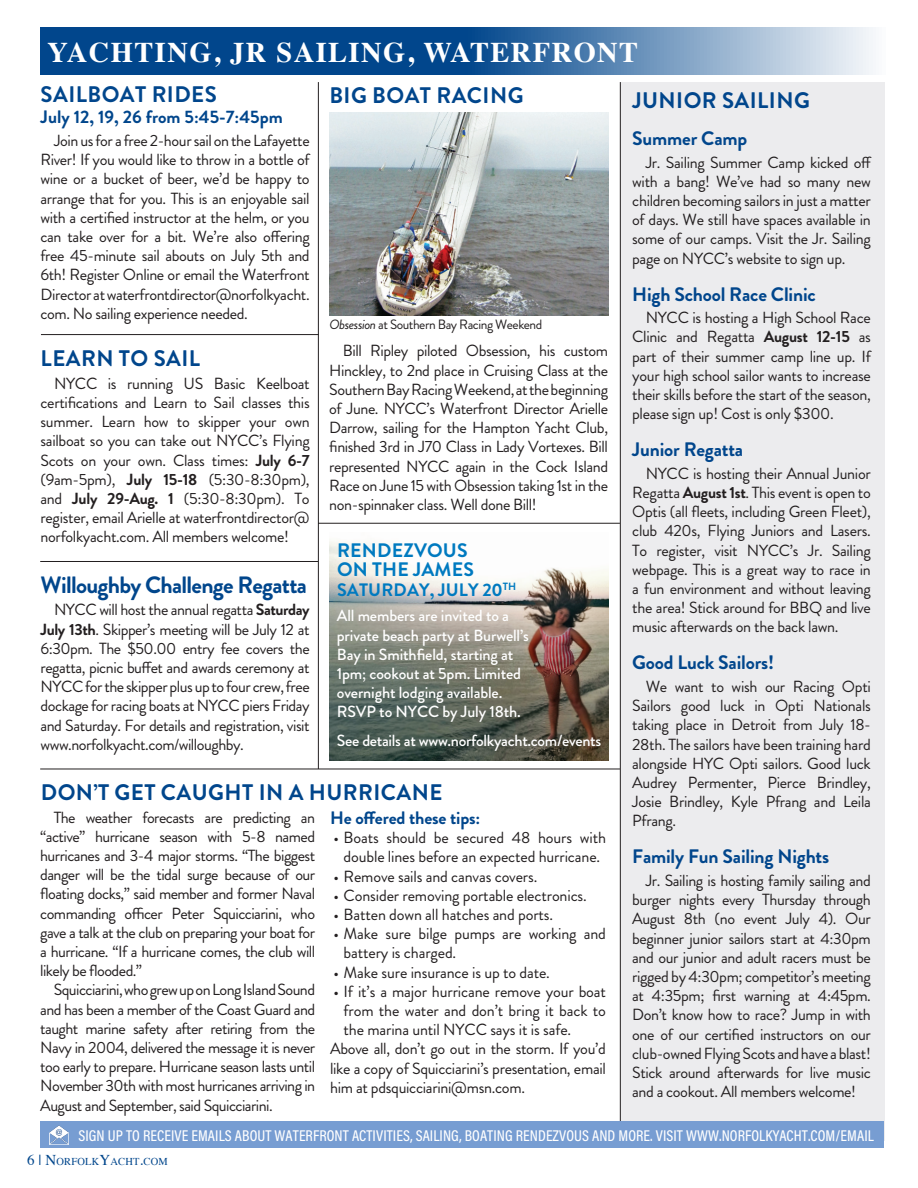
<style>
.page{position:relative;width:918px;height:1188px;background:#fff}
.page>*{position:absolute;margin:0;border:0;box-sizing:border-box;transform-origin:0 0}
.t1{font:700 28.5px "Times";letter-spacing:.05em;color:#fff}
.Sub_Header{font:700 23.7px "Brandon Grotesque";letter-spacing:-.03em;color:#01468c}
.Sub_Header-2{font:700 22.5px "Brandon Grotesque";letter-spacing:.02em;color:#01468c}
.Sub_Header-3{font:700 19.5px "Brandon Grotesque";letter-spacing:-.01em;color:#01468c}
.BODY_TEXT{font:700 19.5px "Brandon Grotesque";letter-spacing:.01em;color:#007ac0}
.Sub_Header-4{font:700 18px "Brandon Grotesque";color:#01468c}
.BODY_TEXT-2{font:700 18px "Brandon Grotesque";letter-spacing:-.01em;color:#01468c}
.BODY_TEXT-3{font:700 18px "Brandon Grotesque";letter-spacing:.01em;color:#007ac0}
.BODY_TEXT-4{font:16.2px/19.2px "Brandon Grotesque";letter-spacing:-.02em;color:#231f20;text-align:justify}
.BODY_TEXT-5{font:500 16.2px/19.2px "Brandon Grotesque";letter-spacing:-.01em;color:#fff}
.BODY_TEXT-6{font:500 15.75px "Acumin Pro Cond";letter-spacing:.005em;color:#fff}
.BODY_TEXT-7{font:13.5px "Brandon Grotesque";letter-spacing:-.035em;color:#231f20}
.t2{font:10.5px "Times";letter-spacing:.015em;color:#01468c}
.s1{font-weight:700}
.s2{font-style:italic}
.s3{font-size:15.75px}
.s4{font-size:15px}
</style>
<div class="page">
<img style="left:330px;top:541px;width:278px;height:219px">
<div style="left:620px;top:82px;width:264px;height:1059px;background:#ececee"></div>
<svg style="left:40px;top:27px;width:833px;height:48px;background:#3c71a6"></svg>
<hr style="left:318px;top:82px;width:1px;height:687px;background:#231f20">
<img style="left:330px;top:112px;width:278px;height:204px">
<hr style="left:40px;top:769px;width:580px;height:1px;background:#231f20">
<hr style="left:620px;top:82px;width:1px;height:1059px;background:#231f20">
<hr style="left:40px;top:561px;width:278px;height:1px;background:#231f20">
<hr style="left:41px;top:334px;width:278px;height:1px;background:#231f20">
<hr style="left:318px;top:523px;width:302px;height:1px;background:#231f20">
<div style="left:41px;top:1121px;width:843px;height:27px;background:#779dd2"></div>
<img style="left:50px;top:1125px;width:19px;height:20px">
<p class="t1" style="left:48px;top:25px;width:592px">YACHTING, JR SAILING, WATERFRONT</p>
<p class="Sub_Header-2" style="left:41px;top:78px;width:178px">SAILBOAT RIDES</p>
<p class="Sub_Header-4" style="left:40px;top:105px;width:244px">July 12, 19, 26 from 5:45-7:45pm</p>
<p class="BODY_TEXT-4" style="left:40px;top:131px;width:271px;text-indent:14px">Join us for a free 2-hour sail on the Lafayette River! If you would like to throw in a bottle of wine or a bucket of beer, we’d be happy to arrange that for you. This is an enjoyable sail with a certified instructor at the helm, or you can take over for a bit. We’re also offering free 45-minute sail abouts on July 5th and 6th! Register Online or email the Waterfront Director at waterfrontdirector@norfolkyacht. com. No sailing experience needed.</p>
<p class="Sub_Header-2" style="left:41px;top:343px;width:161px">LEARN TO SAIL</p>
<p class="BODY_TEXT-4" style="left:40px;top:374px;width:271px;text-indent:14px">NYCC is running US Basic Keelboat certifications and Learn to Sail classes this summer. Learn how to skipper your own sailboat so you can take out NYCC’s Flying Scots on your own. Class times: <span class="s1">July 6-7 </span>(9am-5pm), <span class="s1">July 15-18</span> (5:30-8:30pm), and <span class="s1">July 29-Aug. 1</span> (5:30-8:30pm). To register, email Arielle at waterfrontdirector@ norfolkyacht.com. All members welcome!</p>
<p class="Sub_Header" style="left:40px;top:568px;width:268px">Willoughby Challenge Regatta</p>
<p class="BODY_TEXT-4" style="left:40px;top:600px;width:271px;text-indent:14px">NYCC will host the annual regatta <span class="s1">Saturday July 13th</span>. Skipper’s meeting will be July 12 at 6:30pm. The $50.00 entry fee covers the regatta, picnic buffet and awards ceremony at NYCC for the skipper plus up to four crew, free dockage for racing boats at NYCC piers Friday and Saturday. For details and registration, visit www.norfolkyacht.com/willoughby.</p>
<p class="Sub_Header-2" style="left:329px;top:80px;width:196px">BIG BOAT RACING</p>
<p class="BODY_TEXT-7" style="left:330px;top:315px;width:214px"><span class="s2">Obsession</span> at Southern Bay Racing Weekend</p>
<p class="BODY_TEXT-4" style="left:329px;top:341px;width:280px;text-indent:14px">Bill Ripley piloted Obsession, his custom Hinckley, to 2nd place in Cruising Class at the Southern Bay Racing Weekend, at the beginning of June. NYCC’s Waterfront Director Arielle Darrow, sailing for the Hampton Yacht Club, finished 3rd in J70 Class in Lady Vortexes. Bill represented NYCC again in the Cock Island Race on June 15 with Obsession taking 1st in the non-spinnaker class. Well done Bill!</p>
<p class="BODY_TEXT" style="left:337px;top:537px;width:132px">RENDEZVOUS</p>
<p class="BODY_TEXT" style="left:337px;top:556px;width:139px">ON THE JAMES</p>
<p class="BODY_TEXT-3" style="left:337px;top:577px;width:181px">SATURDAY, JULY 20<sup>TH</sup></p>
<p class="BODY_TEXT-5" style="left:337px;top:607px;width:194px">All members are invited to a private beach party at Burwell’s<br>Bay in Smithfield, starting at<br>1pm; cookout at 5pm. Limited overnight lodging available.<br>RSVP to NYCC by July 18th.</p>
<p class="BODY_TEXT-5" style="left:337px;top:731px;width:266px">See details at www.norfolkyacht.com/events</p>
<p class="Sub_Header-2" style="left:41px;top:776px;width:403px">DON’T GET CAUGHT IN A HURRICANE</p>
<p class="BODY_TEXT-4" style="left:40px;top:808px;width:276px;text-indent:13px">The weather forecasts are predicting an “active” hurricane season with 5-8 named hurricanes and 3-4 major storms. “The biggest danger will be the tidal surge because of our floating docks,” said member and former Naval commanding officer Peter Squicciarini, who gave a talk at the club on preparing your boat for a hurricane. “If a hurricane comes, the club will likely be flooded.”</p>
<p class="BODY_TEXT-4" style="left:40px;top:980px;width:276px;text-indent:13px">Squicciarini, who grew up on Long Island Sound and has been a member of the Coast Guard and taught marine safety after retiring from the Navy in 2004, delivered the message it is never too early to prepare. Hurricane season lasts until November 30th with most hurricanes arriving in August and September, said Squicciarini.</p>
<p class="BODY_TEXT-2" style="left:330px;top:805px;width:152px">He offered these tips:</p>
<p class="BODY_TEXT-4" style="left:334px;top:828px;width:274px;text-align:center"><span class="s3">•</span> Boats should be secured 48 hours with double lines before an expected hurricane.</p>
<p class="BODY_TEXT-4" style="left:334px;top:867px;width:205px"><span class="s3">•</span> Remove sails and canvas covers.</p>
<p class="BODY_TEXT-4" style="left:334px;top:886px;width:255px"><span class="s3">•</span> Consider removing portable electronics.</p>
<p class="BODY_TEXT-4" style="left:334px;top:905px;width:221px"><span class="s3">•</span> Batten down all hatches and ports.</p>
<p class="BODY_TEXT-4" style="left:344px;top:924px;width:264px;text-indent:-10px"><span class="s3">•</span> Make sure bilge pumps are working and battery is charged.</p>
<p class="BODY_TEXT-4" style="left:334px;top:963px;width:218px"><span class="s3">•</span> Make sure insurance is up to date.</p>
<p class="BODY_TEXT-4" style="left:344px;top:982px;width:264px;text-indent:-10px"><span class="s3">•</span> If it’s a major hurricane remove your boat from the water and don’t bring it back to the marina until NYCC says it is safe.</p>
<p class="BODY_TEXT-4" style="left:330px;top:1039px;width:277px">Above all, don’t go out in the storm. If you’d like a copy of Squicciarini’s presentation, email him at pdsquicciarini@msn.com.</p>
<p class="Sub_Header-2" style="left:632px;top:85px;width:179px">JUNIOR SAILING</p>
<p class="Sub_Header-3" style="left:632px;top:125px;width:117px">Summer Camp</p>
<p class="BODY_TEXT-4" style="left:632px;top:153px;width:241px;text-indent:14px">Jr. Sailing Summer Camp kicked off with a bang! We’ve had so many new children becoming sailors in just a matter of days. We still have spaces available in some of our camps. Visit the Jr. Sailing page on NYCC’s website to sign up.</p>
<p class="Sub_Header-3" style="left:632px;top:280px;width:185px">High School Race Clinic</p>
<p class="BODY_TEXT-4" style="left:632px;top:308px;width:240px;text-indent:14px">NYCC is hosting a High School Race Clinic and Regatta <span class="s1">August 12-15</span> as part of their summer camp line up. If your high school sailor wants to increase their skills before the start of the season, please sign up! Cost is only $300.</p>
<p class="Sub_Header-3" style="left:632px;top:436px;width:113px">Junior Regatta</p>
<p class="BODY_TEXT-4" style="left:632px;top:464px;width:240px;text-indent:14px">NYCC is hosting their Annual Junior Regatta <span class="s1">August 1st</span>. This event is open to Optis (all fleets, including Green Fleet), club 420s, Flying Juniors and Lasers.<br>To register, visit NYCC’s Jr. Sailing webpage. This is a great way to race in a fun environment and without leaving the area! Stick around for BBQ and live music afterwards on the back lawn.</p>
<p class="Sub_Header-3" style="left:632px;top:649px;width:143px">Good Luck Sailors!</p>
<p class="BODY_TEXT-4" style="left:632px;top:677px;width:240px;text-indent:14px">We want to wish our Racing Opti Sailors good luck in Opti Nationals taking place in Detroit from July 18- 28th. The sailors have been training hard alongside HYC Opti sailors. Good luck Audrey Permenter, Pierce Brindley, Josie Brindley, Kyle Pfrang and Leila Pfrang.</p>
<p class="Sub_Header-3" style="left:632px;top:843px;width:199px">Family Fun Sailing Nights</p>
<p class="BODY_TEXT-4" style="left:632px;top:871px;width:240px;text-indent:14px">Jr. Sailing is hosting family sailing and burger nights every Thursday through August 8th (no event July 4). Our beginner junior sailors start at 4:30pm and our junior and adult racers must be rigged by 4:30pm; competitor’s meeting at 4:35pm; first warning at 4:45pm.<br>Don’t know how to race? Jump in with one of our certified instructors on our club-owned Flying Scots and have a blast!<br>Stick around afterwards for live music and a cookout. All members welcome!</p>
<p class="BODY_TEXT-6" style="left:78px;top:1125px;width:797px">SIGN UP TO RECEIVE EMAILS ABOUT WATERFRONT ACTIVITIES, SAILING, BOATING RENDEZVOUS AND MORE. VISIT WWW.NORFOLKYACHT.COM/EMAIL</p>
<p class="t2" style="left:27px;top:1151px;width:142px"><span class="s4">6 | N</span>ORFOLK<span class="s4">Y</span>ACHT<span class="s4">.</span>COM</p>
</div>
